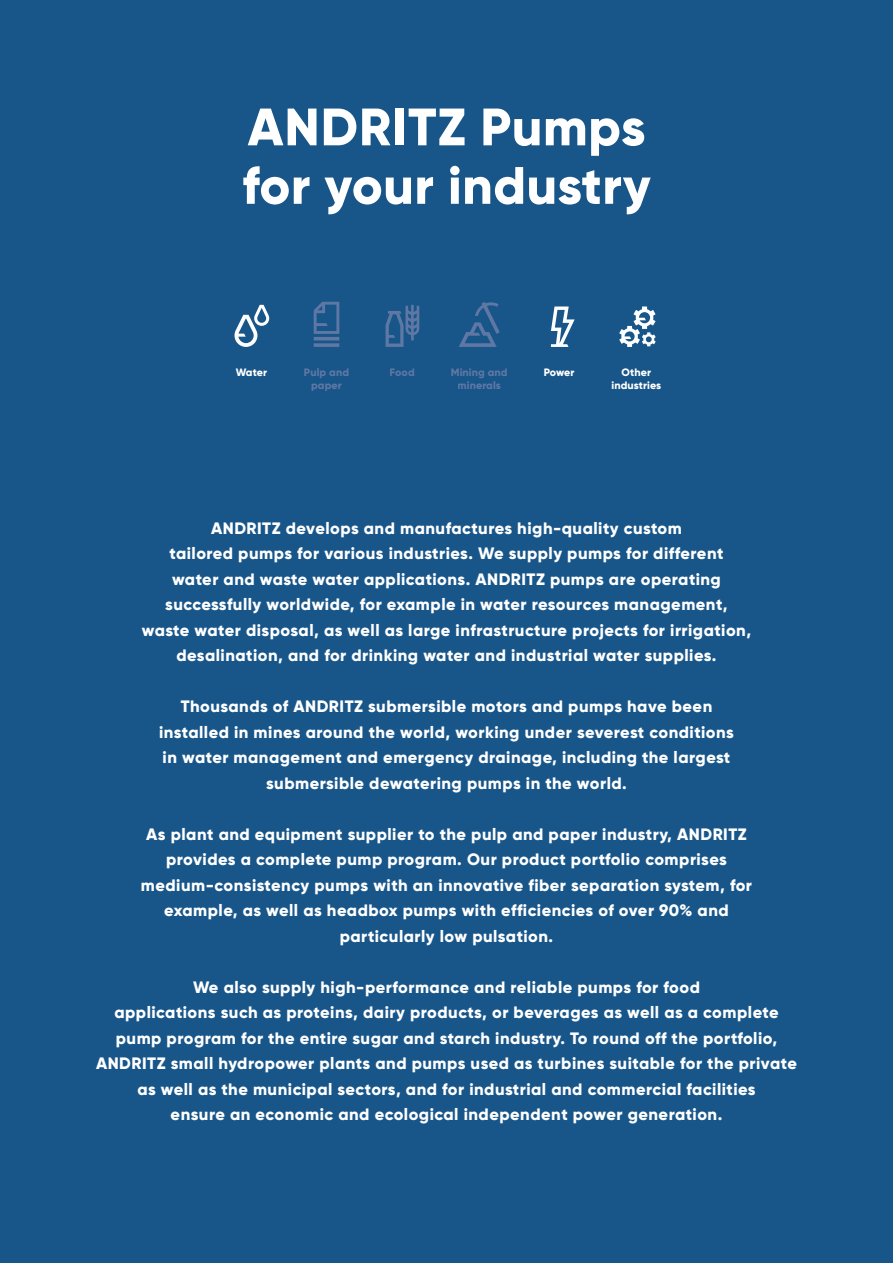
<style>
.page{position:relative;width:893px;height:1263px;background:#18568a}
.page>*{position:absolute;margin:0;border:0;box-sizing:border-box;transform-origin:0 0}
.t1{font:800 52.5px/58.5px "Gilroy";letter-spacing:.01em;color:#fff}
.t2{font:800 16.5px/25.5px "Gilroy";letter-spacing:.03em;color:#fff;text-align:center}
.t3{font:800 10.65px/12.8px "Gilroy";letter-spacing:.01em;color:#5e77a4;text-align:center}
.t4{font:800 10.65px/12.8px "Gilroy";letter-spacing:.01em;color:#fff;text-align:center}
</style>
<div class="page">
<svg style="left:234px;top:305px;width:35px;height:42px"></svg>
<svg style="left:386px;top:305px;width:33px;height:42px"></svg>
<svg style="left:314px;top:302px;width:25px;height:45px"></svg>
<svg style="left:551px;top:306px;width:24px;height:41px"></svg>
<svg style="left:619px;top:306px;width:37px;height:41px"></svg>
<svg style="left:459px;top:302px;width:41px;height:45px"></svg>
<h1 class="t1" style="left:242px;top:101px;width:410px">ANDRITZ Pumps for your industry</h1>
<p class="t4" style="left:236px;top:367px;width:33px">Water</p>
<p class="t3" style="left:304px;top:367px;width:47px">Pulp and</p>
<p class="t3" style="left:389px;top:367px;width:27px">Food</p>
<p class="t3" style="left:311px;top:379px;width:32px">paper</p>
<p class="t3" style="left:451px;top:367px;width:58px">Mining and minerals</p>
<p class="t4" style="left:544px;top:367px;width:32px">Power</p>
<p class="t4" style="left:611px;top:367px;width:51px">Other industries</p>
<p class="t2" style="left:142px;top:516px;width:611px">ANDRITZ develops and manufactures high-quality custom<br>tailored pumps for various industries. We supply pumps for different<br>water and waste water applications. ANDRITZ pumps are operating successfully worldwide, for example in water resources management, waste water disposal, as well as large infrastructure projects for irrigation, desalination, and for drinking water and industrial water supplies.</p>
<p class="t2" style="left:159px;top:695px;width:576px">Thousands of ANDRITZ submersible motors and pumps have been installed in mines around the world, working under severest conditions in water management and emergency drainage, including the largest submersible dewatering pumps in the world.</p>
<p class="t2" style="left:141px;top:822px;width:613px">As plant and equipment supplier to the pulp and paper industry, ANDRITZ provides a complete pump program. Our product portfolio comprises medium-consistency pumps with an innovative fiber separation system, for example, as well as headbox pumps with efficiencies of over 90% and particularly low pulsation.</p>
<p class="t2" style="left:96px;top:975px;width:702px">We also supply high-performance and reliable pumps for food<br>applications such as proteins, dairy products, or beverages as well as a complete pump program for the entire sugar and starch industry. To round off the portfolio, ANDRITZ small hydropower plants and pumps used as turbines suitable for the private as well as the municipal sectors, and for industrial and commercial facilities<br>ensure an economic and ecological independent power generation.</p>
</div>
